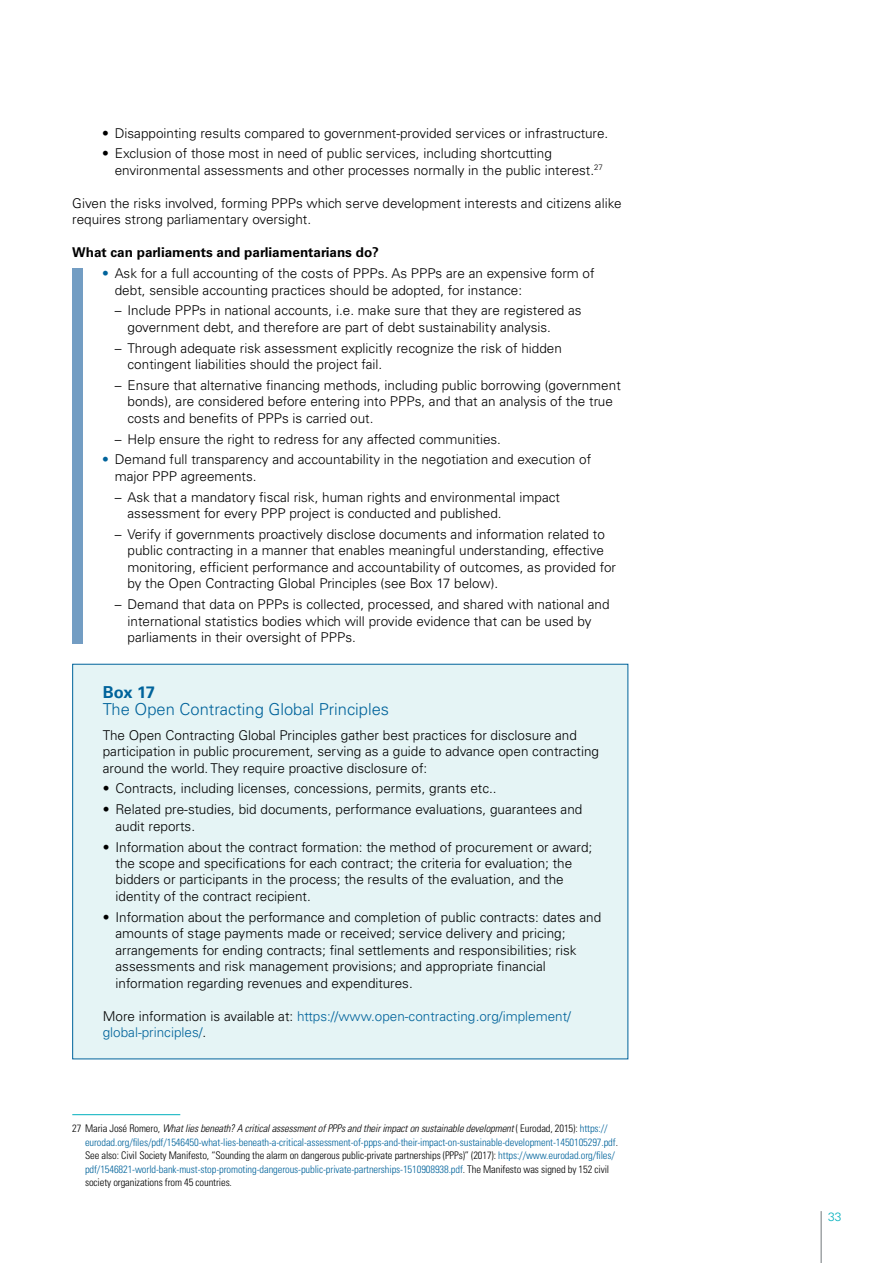
<style>
.page{position:relative;width:893px;height:1263px;background:#fff}
.page>*{position:absolute;margin:0;border:0;box-sizing:border-box;transform-origin:0 0}
.t1{font:300 16.5px "Univers";color:#00639b}
.t2{font:700 16.5px "Univers";color:#00639b}
.t3{font:300 13.5px/16.5px "Univers";color:#000}
.t4{font:300 13.5px/16.5px "Univers";color:#00639b}
.t5{font:700 13.5px "Univers";color:#000}
.t6{font:300 12px "Univers";color:#00b0bd}
.t7{font:300 condensed 10.5px/13.5px "Univers";letter-spacing:-.01em;color:#00639b}
.s1{color:#00639b}
.s2{color:#000}
.s3{font-style:italic;color:#000}
</style>
<div class="page">
<hr style="left:821px;top:1211px;width:1px;height:52px;background:#72777b">
<hr style="left:72px;top:1114px;width:108px;height:1px;background:#00b0bd">
<div style="left:73px;top:664px;width:555px;height:395px;background:#e5f4f5"></div>
<div style="left:72px;top:268px;width:11px;height:375px;background:#739dc3"></div>
<p class="t3" style="left:102px;top:125px;width:508px">• Disappointing results compared to government-provided services or infrastructure.</p>
<p class="t3" style="left:115px;top:145px;width:490px;text-indent:-13px">• Exclusion of those most in need of public services, including shortcutting environmental assessments and other processes normally in the public interest.<sup>27</sup></p>
<p class="t3" style="left:72px;top:195px;width:551px">Given the risks involved, forming PPPs which serve development interests and citizens alike requires strong parliamentary oversight.</p>
<p class="t5" style="left:72px;top:245px;width:308px">What can parliaments and parliamentarians do?</p>
<p class="t3" style="left:115px;top:265px;width:481px;text-indent:-13px"><span class="s1">•</span> Ask for a full accounting of the costs of PPPs. As PPPs are an expensive form of debt, sensible accounting practices should be adopted, for instance:</p>
<p class="t3" style="left:128px;top:302px;width:456px;text-indent:-13px">– Include PPPs in national accounts, i.e. make sure that they are registered as government debt, and therefore are part of debt sustainability analysis.</p>
<p class="t3" style="left:128px;top:340px;width:436px;text-indent:-13px">– Through adequate risk assessment explicitly recognize the risk of hidden contingent liabilities should the project fail.</p>
<p class="t3" style="left:128px;top:377px;width:495px;text-indent:-13px">– Ensure that alternative financing methods, including public borrowing (government bonds), are considered before entering into PPPs, and that an analysis of the true costs and benefits of PPPs is carried out.</p>
<p class="t3" style="left:115px;top:431px;width:388px">– Help ensure the right to redress for any affected communities.</p>
<p class="t3" style="left:115px;top:451px;width:478px;text-indent:-13px"><span class="s1">•</span> Demand full transparency and accountability in the negotiation and execution of major PPP agreements.</p>
<p class="t3" style="left:128px;top:489px;width:434px;text-indent:-13px">– Ask that a mandatory fiscal risk, human rights and environmental impact assessment for every PPP project is conducted and published.</p>
<p class="t3" style="left:128px;top:526px;width:490px;text-indent:-13px">– Verify if governments proactively disclose documents and information related to public contracting in a manner that enables meaningful understanding, effective monitoring, efficient performance and accountability of outcomes, as provided for by the Open Contracting Global Principles (see Box 17 below).</p>
<p class="t3" style="left:128px;top:596px;width:483px;text-indent:-13px">– Demand that data on PPPs is collected, processed, and shared with national and international statistics bodies which will provide evidence that can be used by parliaments in their oversight of PPPs.</p>
<p class="t2" style="left:103px;top:683px;width:54px">Box 17</p>
<p class="t1" style="left:103px;top:699px;width:288px">The Open Contracting Global Principles</p>
<p class="t3" style="left:103px;top:727px;width:498px">The Open Contracting Global Principles gather best practices for disclosure and participation in public procurement, serving as a guide to advance open contracting around the world. They require proactive disclosure of:</p>
<p class="t3" style="left:103px;top:780px;width:395px">• Contracts, including licenses, concessions, permits, grants etc..</p>
<p class="t3" style="left:116px;top:801px;width:468px;text-indent:-13px">• Related pre-studies, bid documents, performance evaluations, guarantees and audit reports.</p>
<p class="t3" style="left:116px;top:838px;width:478px;text-indent:-13px">• Information about the contract formation: the method of procurement or award; the scope and specifications for each contract; the criteria for evaluation; the bidders or participants in the process; the results of the evaluation, and the identity of the contract recipient.</p>
<p class="t3" style="left:116px;top:909px;width:487px;text-indent:-13px">• Information about the performance and completion of public contracts: dates and amounts of stage payments made or received; service delivery and pricing; arrangements for ending contracts; final settlements and responsibilities; risk assessments and risk management provisions; and appropriate financial information regarding revenues and expenditures.</p>
<p class="t4" style="left:103px;top:1008px;width:470px"><span class="s2">More information is available at:</span> https://www.open-contracting.org/implement/ global-principles/<span class="s2">.</span></p>
<p class="t7" style="left:85px;top:1122px;width:534px;text-indent:-13px"><span class="s2">27 Maria José Romero,</span> <span class="s3">What lies beneath? A critical assessment of PPPs and their impact on sustainable development</span> <span class="s2">( Eurodad, 2015):</span> https:// eurodad.org/files/pdf/1546450-what-lies-beneath-a-critical-assessment-of-ppps-and-their-impact-on-sustainable-development-1450105297.pdf<span class="s2">.<br>See also: Civil Society Manifesto, “Sounding the alarm on dangerous public-private partnerships (PPPs)” (2017):</span> https://www.eurodad.org/files/ pdf/1546821-world-bank-must-stop-promoting-dangerous-public-private-partnerships-1510908938.pdf<span class="s2">. The Manifesto was signed by 152 civil society organizations from 45 countries.</span></p>
<p class="t6" style="left:828px;top:1209px;width:15px">33</p>
</div>
